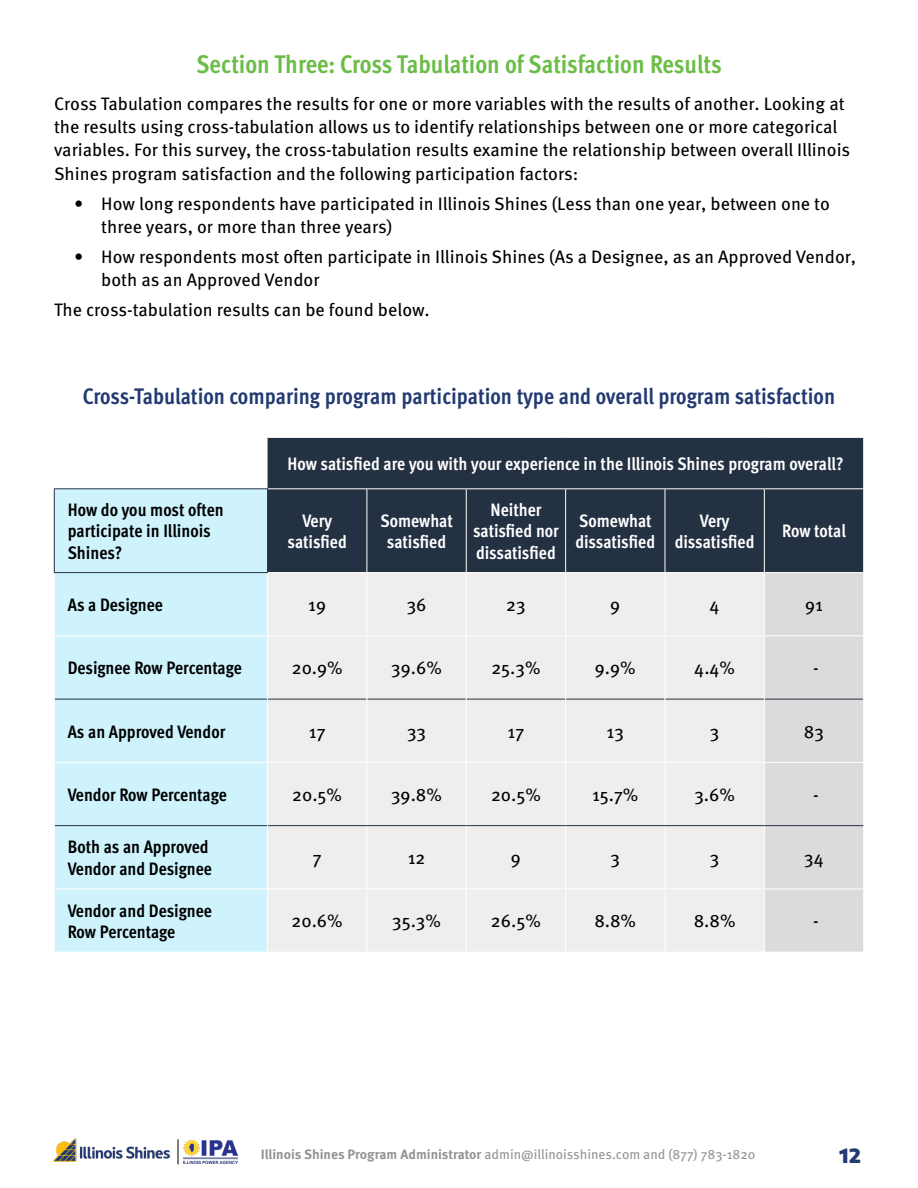
<style>
.page{position:relative;width:918px;height:1188px;background:#fff}
.page>*{position:absolute;margin:0;border:0;box-sizing:border-box;transform-origin:0 0}
.t1{font:700 condensed 25.5px "Meta Pro";letter-spacing:-.005em;color:#6abd46}
.t2{font:700 condensed 22.5px "Meta Pro";color:#223971}
.t3{font:900 21px "Rival Sans";color:#223971}
.t4{font:18px/23.2px "Meta Pro";color:#000}
.t5{font:700 condensed 18px/21.6px "Meta Pro";color:#000}
.t6{font:700 condensed 18px/21.6px "Meta Pro";color:#fff;text-align:center}
.t7{font:13.5px "Meta Pro";color:#969292}
.s1{font-weight:700}
</style>
<div class="page">
<img style="left:53px;top:1139px;width:117px;height:23px">
<svg style="left:178px;top:1139px;width:1px;height:25px"></svg>
<img style="left:183px;top:1139px;width:54px;height:24px">
<div style="left:268px;top:438px;width:595px;height:134px;background:#243142"></div>
<div style="left:55px;top:489px;width:212px;height:463px;background:#cef3fc"></div>
<div style="left:268px;top:573px;width:496px;height:379px;background:#efeeed"></div>
<div style="left:765px;top:573px;width:98px;height:379px;background:#dcdbdb"></div>
<hr style="left:55px;top:699px;width:212px;height:1px;background:#243142">
<hr style="left:268px;top:699px;width:99px;height:1px;background:#243142">
<hr style="left:367px;top:699px;width:99px;height:1px;background:#243142">
<hr style="left:467px;top:699px;width:98px;height:1px;background:#243142">
<hr style="left:566px;top:699px;width:99px;height:1px;background:#243142">
<hr style="left:665px;top:699px;width:99px;height:1px;background:#243142">
<hr style="left:765px;top:699px;width:98px;height:1px;background:#243142">
<hr style="left:367px;top:573px;width:1px;height:62px;background:#fff">
<hr style="left:466px;top:573px;width:1px;height:62px;background:#fff">
<hr style="left:565px;top:573px;width:1px;height:62px;background:#fff">
<hr style="left:665px;top:573px;width:1px;height:62px;background:#fff">
<hr style="left:268px;top:635px;width:99px;height:1px;background:#fff">
<hr style="left:367px;top:635px;width:99px;height:1px;background:#fff">
<hr style="left:367px;top:636px;width:1px;height:63px;background:#fff">
<hr style="left:466px;top:635px;width:100px;height:1px;background:#fff">
<hr style="left:466px;top:636px;width:1px;height:63px;background:#fff">
<hr style="left:566px;top:635px;width:99px;height:1px;background:#fff">
<hr style="left:565px;top:636px;width:1px;height:63px;background:#fff">
<hr style="left:665px;top:635px;width:99px;height:1px;background:#fff">
<hr style="left:665px;top:636px;width:1px;height:63px;background:#fff">
<hr style="left:764px;top:635px;width:100px;height:1px;background:#fff">
<hr style="left:367px;top:699px;width:1px;height:63px;background:#fff">
<hr style="left:466px;top:699px;width:1px;height:63px;background:#fff">
<hr style="left:565px;top:699px;width:1px;height:63px;background:#fff">
<hr style="left:665px;top:699px;width:1px;height:63px;background:#fff">
<hr style="left:268px;top:762px;width:99px;height:1px;background:#fff">
<hr style="left:367px;top:762px;width:99px;height:1px;background:#fff">
<hr style="left:367px;top:763px;width:1px;height:62px;background:#fff">
<hr style="left:466px;top:762px;width:100px;height:1px;background:#fff">
<hr style="left:466px;top:763px;width:1px;height:62px;background:#fff">
<hr style="left:566px;top:762px;width:99px;height:1px;background:#fff">
<hr style="left:565px;top:763px;width:1px;height:62px;background:#fff">
<hr style="left:665px;top:762px;width:99px;height:1px;background:#fff">
<hr style="left:665px;top:763px;width:1px;height:62px;background:#fff">
<hr style="left:764px;top:762px;width:100px;height:1px;background:#fff">
<hr style="left:367px;top:826px;width:1px;height:63px;background:#fff">
<hr style="left:466px;top:826px;width:1px;height:63px;background:#fff">
<hr style="left:565px;top:826px;width:1px;height:63px;background:#fff">
<hr style="left:665px;top:826px;width:1px;height:63px;background:#fff">
<hr style="left:268px;top:889px;width:99px;height:1px;background:#fff">
<hr style="left:367px;top:889px;width:99px;height:1px;background:#fff">
<hr style="left:367px;top:889px;width:1px;height:63px;background:#fff">
<hr style="left:466px;top:889px;width:100px;height:1px;background:#fff">
<hr style="left:466px;top:889px;width:1px;height:63px;background:#fff">
<hr style="left:566px;top:889px;width:99px;height:1px;background:#fff">
<hr style="left:565px;top:889px;width:1px;height:63px;background:#fff">
<hr style="left:665px;top:889px;width:99px;height:1px;background:#fff">
<hr style="left:665px;top:889px;width:1px;height:63px;background:#fff">
<hr style="left:764px;top:889px;width:100px;height:1px;background:#fff">
<hr style="left:55px;top:825px;width:212px;height:1px;background:#243142">
<hr style="left:268px;top:825px;width:99px;height:1px;background:#243142">
<hr style="left:367px;top:825px;width:99px;height:1px;background:#243142">
<hr style="left:466px;top:825px;width:100px;height:1px;background:#243142">
<hr style="left:566px;top:825px;width:99px;height:1px;background:#243142">
<hr style="left:665px;top:825px;width:99px;height:1px;background:#243142">
<hr style="left:764px;top:825px;width:99px;height:1px;background:#243142">
<hr style="left:268px;top:488px;width:99px;height:1px;background:#fff">
<hr style="left:367px;top:488px;width:99px;height:1px;background:#fff">
<hr style="left:367px;top:489px;width:1px;height:83px;background:#fff">
<hr style="left:466px;top:488px;width:100px;height:1px;background:#fff">
<hr style="left:466px;top:489px;width:1px;height:83px;background:#fff">
<hr style="left:566px;top:488px;width:99px;height:1px;background:#fff">
<hr style="left:565px;top:489px;width:1px;height:83px;background:#fff">
<hr style="left:665px;top:488px;width:99px;height:1px;background:#fff">
<hr style="left:665px;top:489px;width:1px;height:83px;background:#fff">
<hr style="left:764px;top:488px;width:100px;height:1px;background:#fff">
<hr style="left:764px;top:489px;width:1px;height:83px;background:#fff">
<hr style="left:54px;top:635px;width:214px;height:1px;background:#fff">
<hr style="left:54px;top:762px;width:214px;height:1px;background:#fff">
<hr style="left:54px;top:889px;width:214px;height:1px;background:#fff">
<hr style="left:54px;top:488px;width:214px;height:1px;background:#243142">
<hr style="left:54px;top:489px;width:1px;height:83px;background:#243142">
<hr style="left:267px;top:489px;width:1px;height:83px;background:#243142">
<hr style="left:54px;top:572px;width:214px;height:1px;background:#243142">
<h1 class="t1" style="left:196px;top:45px;width:527px">Section Three: Cross Tabulation of Satisfaction Results</h1>
<p class="t4" style="left:54px;top:91px;width:798px">Cross Tabulation compares the results for one or more variables with the results of another. Looking at the results using cross-tabulation allows us to identify relationships between one or more categorical variables. For this survey, the cross-tabulation results examine the relationship between overall Illinois Shines program satisfaction and the following participation factors:</p>
<p class="t4" style="left:101px;top:191px;width:730px;text-indent:-27px">• How long respondents have participated in Illinois Shines (Less than one year, between one to three years, or more than three years)</p>
<p class="t4" style="left:101px;top:244px;width:756px;text-indent:-27px">• How respondents most often participate in Illinois Shines (As a Designee, as an Approved Vendor, both as an Approved Vendor</p>
<p class="t4" style="left:54px;top:297px;width:377px">The cross-tabulation results can be found below.</p>
<p class="t2" style="left:83px;top:379px;width:754px">Cross-Tabulation comparing program participation type and overall program satisfaction</p>
<p class="t6" style="left:288px;top:452px;width:558px">How satisfied are you with your experience in the Illinois Shines program overall?</p>
<p class="t5" style="left:68px;top:498px;width:157px">How do you most often participate in Illinois<br>Shines?</p>
<p class="t6" style="left:288px;top:509px;width:61px">Very satisfied</p>
<p class="t6" style="left:380px;top:509px;width:74px">Somewhat satisfied</p>
<p class="t6" style="left:473px;top:498px;width:87px">Neither satisfied nor dissatisfied</p>
<p class="t6" style="left:575px;top:509px;width:81px;text-align:left">Somewhat dissatisfied</p>
<p class="t6" style="left:675px;top:509px;width:81px">Very dissatisfied</p>
<p class="t6" style="left:782px;top:519px;width:65px">Row total</p>
<p class="t5" style="left:68px;top:593px;width:97px">As a Designee</p>
<p class="t4" style="left:308px;top:592px;width:19px">19</p>
<p class="t4" style="left:407px;top:592px;width:21px">36</p>
<p class="t4" style="left:506px;top:592px;width:21px">23</p>
<p class="t4" style="left:610px;top:592px;width:12px">9</p>
<p class="t4" style="left:710px;top:592px;width:12px">4</p>
<p class="t4" style="left:805px;top:592px;width:19px">91</p>
<p class="t5" style="left:68px;top:656px;width:176px">Designee Row Percentage</p>
<p class="t4" style="left:292px;top:655px;width:52px">20.9%</p>
<p class="t4" style="left:391px;top:655px;width:52px">39.6%</p>
<p class="t4" style="left:491px;top:655px;width:51px">25.3%</p>
<p class="t4" style="left:595px;top:655px;width:42px">9.9%</p>
<p class="t4" style="left:694px;top:655px;width:42px">4.4%</p>
<p class="t4" style="left:813px;top:655px;width:7px">-</p>
<p class="t5" style="left:68px;top:719px;width:159px">As an Approved Vendor</p>
<p class="t4" style="left:309px;top:718px;width:18px">17</p>
<p class="t4" style="left:407px;top:718px;width:20px">33</p>
<p class="t4" style="left:508px;top:718px;width:18px">17</p>
<p class="t4" style="left:607px;top:718px;width:19px">13</p>
<p class="t4" style="left:710px;top:718px;width:11px">3</p>
<p class="t4" style="left:804px;top:718px;width:22px">83</p>
<p class="t5" style="left:68px;top:783px;width:161px">Vendor Row Percentage</p>
<p class="t4" style="left:292px;top:782px;width:51px">20.5%</p>
<p class="t4" style="left:391px;top:782px;width:52px">39.8%</p>
<p class="t4" style="left:491px;top:782px;width:51px">20.5%</p>
<p class="t4" style="left:592px;top:782px;width:48px">15.7%</p>
<p class="t4" style="left:694px;top:782px;width:42px">3.6%</p>
<p class="t4" style="left:813px;top:782px;width:7px">-</p>
<p class="t5" style="left:68px;top:835px;width:146px">Both as an Approved<br>Vendor and Designee</p>
<p class="t4" style="left:313px;top:845px;width:10px">7</p>
<p class="t4" style="left:408px;top:845px;width:19px">12</p>
<p class="t4" style="left:511px;top:845px;width:12px">9</p>
<p class="t4" style="left:611px;top:845px;width:11px">3</p>
<p class="t4" style="left:710px;top:845px;width:11px">3</p>
<p class="t4" style="left:804px;top:845px;width:21px">34</p>
<p class="t5" style="left:68px;top:898px;width:146px">Vendor and Designee<br>Row Percentage</p>
<p class="t4" style="left:292px;top:908px;width:53px">20.6%</p>
<p class="t4" style="left:392px;top:908px;width:50px">35.3%</p>
<p class="t4" style="left:491px;top:908px;width:51px">26.5%</p>
<p class="t4" style="left:594px;top:908px;width:43px">8.8%</p>
<p class="t4" style="left:694px;top:908px;width:43px">8.8%</p>
<p class="t4" style="left:813px;top:908px;width:7px">-</p>
<p class="t7" style="left:261px;top:1144px;width:496px"><span class="s1">Illinois Shines Program Administrator</span> admin@illinoisshines.com and (877) 783-1820</p>
<p class="t3" style="left:839px;top:1137px;width:23px">12</p>
</div>
